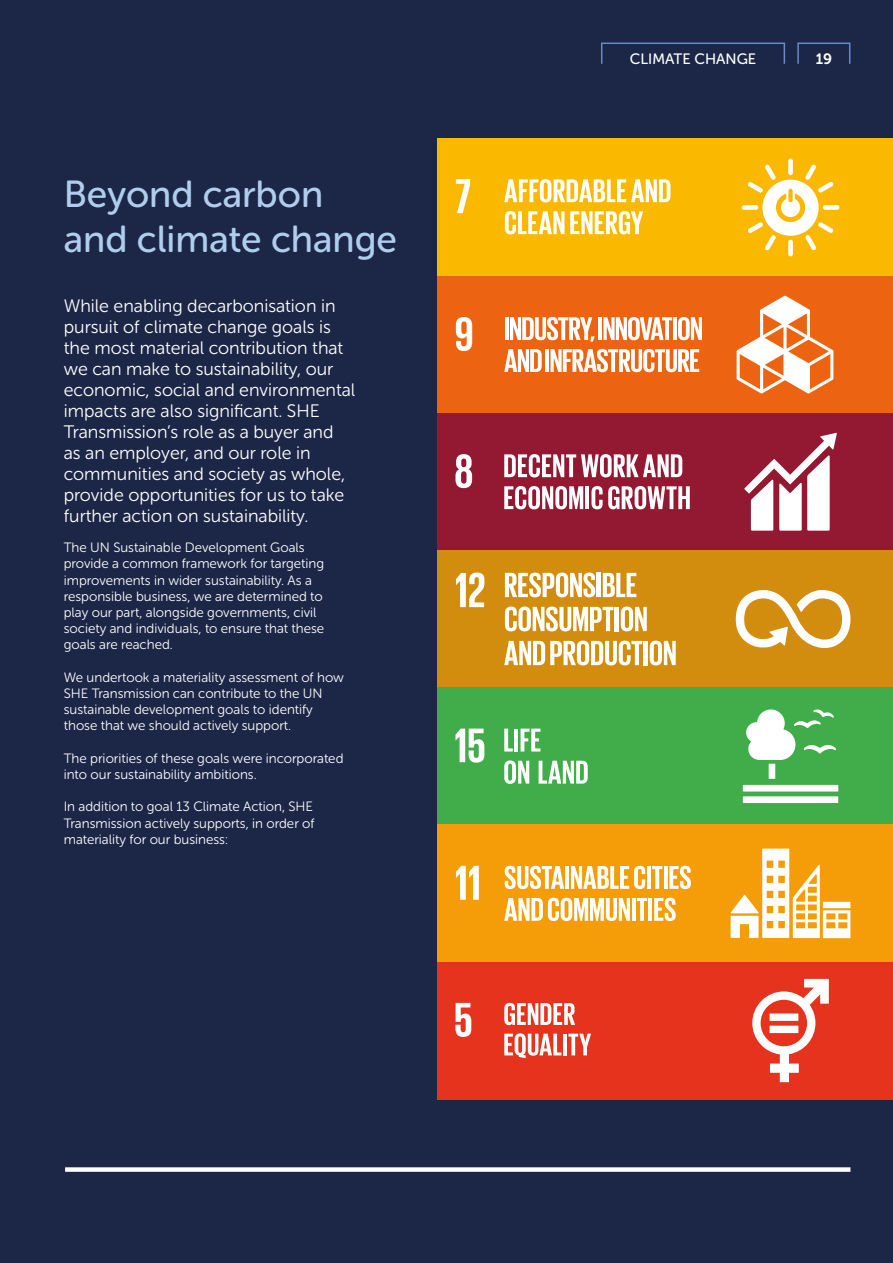
<style>
.page{position:relative;width:893px;height:1263px;background:#1c2747}
.page>*{position:absolute;margin:0;border:0;box-sizing:border-box;transform-origin:0 0}
.t1{font:37.5px/45px "Museo Sans Rounded 500";color:#b0cded}
.t2{font:18px/21px "Museo Sans Rounded 300";color:#fff}
.t3{font:15px "Museo Sans Rounded 500";color:#fff}
.t4{font:15px "Museo Sans Rounded 700";color:#fff}
.t5{font:13.5px/16.2px "Museo Sans Rounded 300";color:#fff}
</style>
<div class="page">
<div style="left:437px;top:139px;width:456px;height:137px;background:#fbb800"></div>
<div style="left:742px;top:205px;width:16px;height:5px;background:#fff;border-radius:2px"></div>
<div style="left:823px;top:205px;width:16px;height:5px;background:#fff;border-radius:2px"></div>
<div style="left:788px;top:240px;width:5px;height:16px;background:#fff;border-radius:2px"></div>
<div style="left:788px;top:159px;width:5px;height:16px;background:#fff;border-radius:2px"></div>
<svg style="left:747px;top:164px;width:87px;height:87px"></svg>
<svg style="left:456px;top:179px;width:14px;height:34px"></svg>
<svg style="left:504px;top:179px;width:166px;height:23px"></svg>
<svg style="left:505px;top:211px;width:59px;height:23px"></svg>
<svg style="left:570px;top:211px;width:73px;height:23px"></svg>
<div style="left:437px;top:276px;width:456px;height:137px;background:#ec6411"></div>
<svg style="left:737px;top:296px;width:96px;height:97px"></svg>
<svg style="left:456px;top:317px;width:16px;height:34px"></svg>
<hr style="left:505px;top:317px;width:4px;height:23px;background:#fff">
<svg style="left:510px;top:317px;width:85px;height:25px"></svg>
<hr style="left:598px;top:317px;width:4px;height:23px;background:#fff">
<svg style="left:603px;top:317px;width:69px;height:23px"></svg>
<hr style="left:673px;top:317px;width:4px;height:23px;background:#fff">
<svg style="left:678px;top:317px;width:24px;height:23px"></svg>
<svg style="left:504px;top:349px;width:38px;height:23px"></svg>
<hr style="left:545px;top:349px;width:4px;height:23px;background:#fff">
<svg style="left:550px;top:349px;width:149px;height:23px"></svg>
<div style="left:437px;top:413px;width:456px;height:137px;background:#931831"></div>
<svg style="left:744px;top:433px;width:93px;height:98px"></svg>
<svg style="left:455px;top:454px;width:17px;height:34px"></svg>
<svg style="left:504px;top:454px;width:178px;height:23px"></svg>
<svg style="left:504px;top:486px;width:79px;height:23px"></svg>
<hr style="left:585px;top:486px;width:4px;height:23px;background:#fff">
<svg style="left:591px;top:486px;width:99px;height:23px"></svg>
<div style="left:437px;top:550px;width:456px;height:137px;background:#d28d0e"></div>
<div style="left:437px;top:688px;width:456px;height:137px;background:#41ad4a"></div>
<div style="left:437px;top:825px;width:456px;height:137px;background:#f59d08"></div>
<svg style="left:731px;top:849px;width:119px;height:89px"></svg>
<svg style="left:456px;top:866px;width:23px;height:34px"></svg>
<svg style="left:505px;top:866px;width:59px;height:23px"></svg>
<hr style="left:565px;top:866px;width:4px;height:23px;background:#fff">
<svg style="left:571px;top:866px;width:74px;height:23px"></svg>
<hr style="left:647px;top:866px;width:4px;height:23px;background:#fff">
<svg style="left:652px;top:866px;width:10px;height:23px"></svg>
<hr style="left:664px;top:866px;width:4px;height:23px;background:#fff">
<svg style="left:669px;top:866px;width:22px;height:23px"></svg>
<svg style="left:504px;top:898px;width:126px;height:23px"></svg>
<hr style="left:632px;top:898px;width:3px;height:23px;background:#fff">
<svg style="left:637px;top:898px;width:10px;height:23px"></svg>
<hr style="left:649px;top:898px;width:3px;height:23px;background:#fff">
<svg style="left:654px;top:898px;width:22px;height:23px"></svg>
<div style="left:437px;top:962px;width:456px;height:137px;background:#e6331d"></div>
<svg style="left:752px;top:979px;width:77px;height:103px"></svg>
<div style="left:770px;top:1013px;width:28px;height:8px;background:#fff"></div>
<div style="left:770px;top:1026px;width:28px;height:7px;background:#fff"></div>
<svg style="left:455px;top:1003px;width:16px;height:34px"></svg>
<svg style="left:504px;top:1003px;width:71px;height:22px"></svg>
<svg style="left:504px;top:1033px;width:57px;height:25px"></svg>
<hr style="left:563px;top:1034px;width:4px;height:21px;background:#fff">
<svg style="left:568px;top:1034px;width:23px;height:21px"></svg>
<svg style="left:601px;top:42px;width:250px;height:22px"></svg>
<div style="left:65px;top:1167px;width:785px;height:5px;background:#fff"></div>
<div style="left:769px;top:764px;width:6px;height:15px;background:#fff"></div>
<div style="left:743px;top:785px;width:95px;height:6px;background:#fff"></div>
<div style="left:743px;top:796px;width:95px;height:7px;background:#fff"></div>
<svg style="left:746px;top:709px;width:90px;height:51px"></svg>
<svg style="left:455px;top:729px;width:29px;height:34px"></svg>
<svg style="left:504px;top:729px;width:9px;height:22px"></svg>
<hr style="left:514px;top:729px;width:4px;height:22px;background:#fff">
<svg style="left:521px;top:729px;width:19px;height:22px"></svg>
<svg style="left:504px;top:760px;width:25px;height:24px"></svg>
<svg style="left:539px;top:761px;width:49px;height:23px"></svg>
<svg style="left:736px;top:590px;width:114px;height:58px"></svg>
<svg style="left:456px;top:572px;width:28px;height:35px"></svg>
<svg style="left:505px;top:572px;width:90px;height:25px"></svg>
<hr style="left:597px;top:573px;width:4px;height:24px;background:#fff">
<svg style="left:603px;top:573px;width:33px;height:24px"></svg>
<svg style="left:505px;top:606px;width:108px;height:25px"></svg>
<hr style="left:615px;top:607px;width:4px;height:24px;background:#fff">
<svg style="left:621px;top:606px;width:26px;height:25px"></svg>
<svg style="left:504px;top:641px;width:138px;height:24px"></svg>
<hr style="left:644px;top:641px;width:4px;height:24px;background:#fff">
<svg style="left:650px;top:641px;width:26px;height:24px"></svg>
<h1 class="t1" style="left:64px;top:172px;width:335px">Beyond carbon<br>and climate change</h1>
<p class="t2" style="left:64px;top:295px;width:293px">While enabling decarbonisation in pursuit of climate change goals is the most material contribution that we can make to sustainability, our economic, social and environmental impacts are also significant. SHE Transmission’s role as a buyer and<br>as an employer, and our role in communities and society as whole, provide opportunities for us to take further action on sustainability.</p>
<p class="t5" style="left:64px;top:539px;width:262px">The UN Sustainable Development Goals provide a common framework for targeting improvements in wider sustainability. As a responsible business, we are determined to play our part, alongside governments, civil society and individuals, to ensure that these goals are reached.</p>
<p class="t5" style="left:64px;top:669px;width:282px">We undertook a materiality assessment of how SHE Transmission can contribute to the UN sustainable development goals to identify those that we should actively support.</p>
<p class="t5" style="left:64px;top:750px;width:281px">The priorities of these goals were incorporated into our sustainability ambitions.</p>
<p class="t5" style="left:64px;top:799px;width:252px;text-align:justify">In addition to goal 13 Climate Action, SHE Transmission actively supports, in order of materiality for our business:</p>
<p class="t3" style="left:630px;top:50px;width:128px">CLIMATE CHANGE</p>
<p class="t4" style="left:816px;top:50px;width:18px">19</p>
</div>
